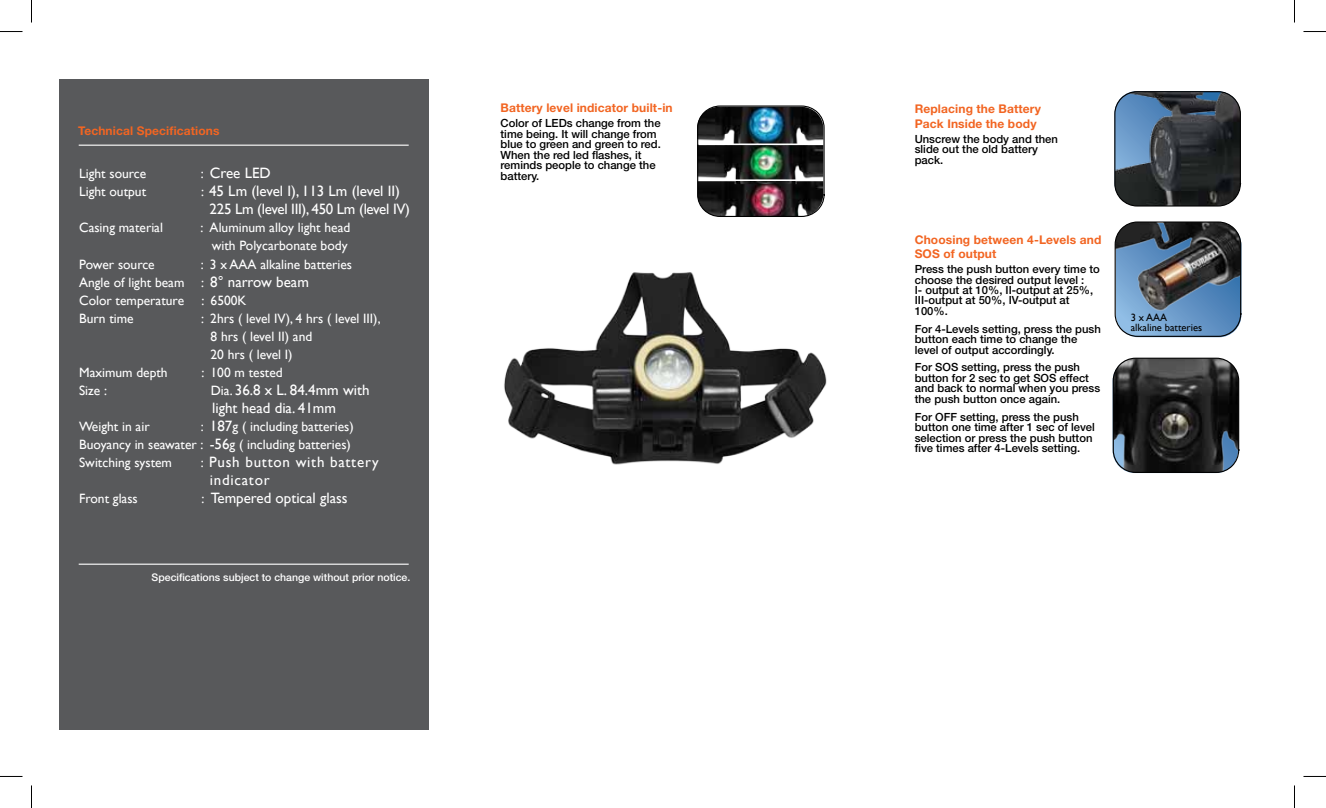
<style>
.page{position:relative;width:1326px;height:808px;background:#fff}
.page>*{position:absolute;margin:0;border:0;box-sizing:border-box;transform-origin:0 0}
.t1{font:15px/18px "Gill Sans";color:#fff}
.t2{font:15px/18px "Gill Sans";letter-spacing:-.02em;color:#fff}
.t3{font:15px/18px "Gill Sans";letter-spacing:.05em;color:#fff}
.t4{font:13.5px/18px "Gill Sans";color:#fff}
.t5{font:700 12px/14.4px "Helvetica Neue LT Std";letter-spacing:.01em;color:#f26522}
.t6{font:500 11.25px/10.5px "Helvetica Neue LT Std";color:#000}
.t7{font:500 10.5px "Helvetica Neue LT Std";color:#fff}
.t8{font:10.5px/10.5px "Gill Sans";color:#000}
.s1{font-size:13.5px}
.s2{font-size:15px}
</style>
<div class="page">
<div style="left:59px;top:79px;width:370px;height:650px;background:#58595b"></div>
<hr style="left:79px;top:144px;width:330px;height:2px;background:#fff">
<hr style="left:79px;top:563px;width:330px;height:1px;background:#fff">
<img style="left:697px;top:105px;width:128px;height:112px">
<img style="left:504px;top:272px;width:323px;height:193px">
<svg style="left:1112px;top:357px;width:128px;height:116px;background:#343638"></svg>
<svg style="left:1114px;top:221px;width:128px;height:116px;background:#5a7086"></svg>
<svg style="left:1114px;top:91px;width:128px;height:116px;background:#3f4b56"></svg>
<svg style="left:0;top:31px;width:22px;height:1px"></svg>
<svg style="left:1303px;top:31px;width:23px;height:1px"></svg>
<svg style="left:31px;top:0;width:1px;height:22px"></svg>
<svg style="left:31px;top:785px;width:1px;height:22px"></svg>
<svg style="left:1294px;top:0;width:1px;height:22px"></svg>
<svg style="left:1294px;top:785px;width:1px;height:22px"></svg>
<p class="t5" style="left:78px;top:123px;width:143px">Technical Specifications</p>
<p class="t4" style="left:79px;top:165px;width:69px">Light source</p>
<h1 class="t1" style="left:201px;top:164px;width:72px"><span class="s1">:</span> Cree LED</h1>
<p class="t4" style="left:79px;top:183px;width:69px">Light output</p>
<h1 class="t2" style="left:210px;top:182px;width:202px;text-indent:-9px"><span class="s1">:</span> 45 Lm (level I), 113 Lm (level II)<br>225 Lm (level III), 450 Lm (level IV)</h1>
<p class="t4" style="left:79px;top:219px;width:85px">Casing material</p>
<p class="t4" style="left:201px;top:219px;width:151px;text-align:right">: Aluminum alloy light head with Polycarbonate body</p>
<p class="t4" style="left:79px;top:255px;width:77px">Power source</p>
<p class="t4" style="left:79px;top:255px;width:274px;text-indent:122px">: 3 x AAA alkaline batteries<br>Angle of light beam : <span class="s2">8° narrow beam<br></span>Color temperature</p>
<p class="t4" style="left:202px;top:291px;width:46px">: 6500K</p>
<p class="t4" style="left:79px;top:309px;width:56px">Burn time</p>
<p class="t4" style="left:210px;top:309px;width:172px;text-indent:-9px">: 2hrs ( level IV), 4 hrs ( level III),<br>8 hrs ( level II) and<br>20 hrs ( level I)</p>
<p class="t4" style="left:79px;top:363px;width:90px">Maximum depth</p>
<p class="t4" style="left:201px;top:363px;width:83px">: 100 m tested</p>
<p class="t4" style="left:79px;top:380px;width:29px">Size :</p>
<h1 class="t1" style="left:211px;top:380px;width:160px"><span class="s1">Dia.</span> 36.8 x L. 84.4mm with light head dia. 41mm</h1>
<p class="t4" style="left:79px;top:417px;width:72px">Weight in air</p>
<p class="t4" style="left:79px;top:417px;width:276px;text-indent:122px">: <span class="s2">187</span>g ( including batteries)<br>Buoyancy in seawater : <span class="s2">-56</span>g ( including batteries)<br>Switching system</p>
<h1 class="t3" style="left:210px;top:452px;width:170px;text-indent:-9px"><span class="s1">:</span> Push button with battery indicator</h1>
<p class="t4" style="left:79px;top:489px;width:60px">Front glass</p>
<h1 class="t1" style="left:202px;top:488px;width:148px"><span class="s1">:</span> Tempered optical glass</h1>
<p class="t7" style="left:152px;top:571px;width:260px">Specifications subject to change without prior notice.</p>
<p class="t5" style="left:500px;top:101px;width:174px">Battery level indicator built-in</p>
<p class="t6" style="left:500px;top:118px;width:162px">Color of LEDs change from the time being. It will change from blue to green and green to red.<br>When the red led flashes, it reminds people to change the battery.</p>
<p class="t5" style="left:915px;top:101px;width:128px">Replacing the Battery<br>Pack Inside the body</p>
<p class="t6" style="left:915px;top:133px;width:145px">Unscrew the body and then slide out the old battery pack.</p>
<p class="t5" style="left:915px;top:232px;width:188px">Choosing between 4-Levels and<br>SOS of output</p>
<p class="t6" style="left:915px;top:263px;width:187px">Press the push button every time to choose the desired output level :<br>I- output at 10%, II-output at 25%,<br>III-output at 50%, IV-output at<br>100%.</p>
<p class="t6" style="left:915px;top:323px;width:188px">For 4-Levels setting, press the push button each time to change the level of output accordingly.</p>
<p class="t6" style="left:915px;top:362px;width:187px">For SOS setting, press the push button for 2 sec to get SOS effect and back to normal when you press the push button once again.</p>
<p class="t6" style="left:915px;top:411px;width:182px">For OFF setting, press the push button one time after 1 sec of level selection or press the push button five times after 4-Levels setting.</p>
<p class="t8" style="left:1131px;top:311px;width:73px">3 x AAA<br>alkaline batteries</p>
</div>
